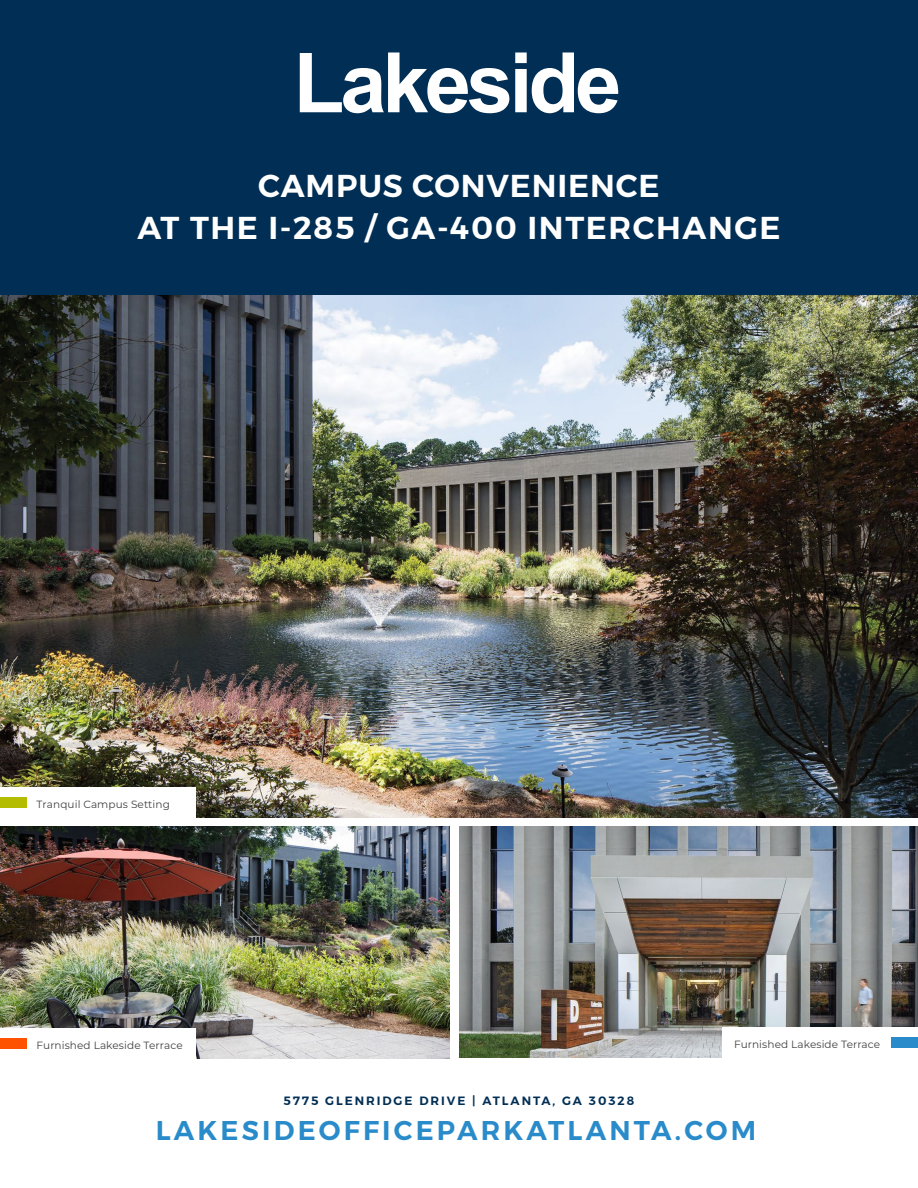
<style>
.page{position:relative;width:918px;height:1188px;background:#fff}
.page>*{position:absolute;margin:0;border:0;box-sizing:border-box;transform-origin:0 0}
.t1{font:600 31.5px/42px "Montserrat";letter-spacing:.05em;color:#fff;text-align:center}
.t2{font:600 27px "Montserrat";letter-spacing:.115em;color:#298bca}
.t3{font:600 12px "Montserrat";letter-spacing:.165em;color:#002e54}
.t4{font:10.5px "Montserrat";letter-spacing:.01em;color:#414142}
</style>
<div class="page">
<div style="left:0;top:0;width:918px;height:540px;background:#002e54"></div>
<img style="left:459px;top:827px;width:459px;height:231px">
<img style="left:0;top:295px;width:918px;height:523px">
<img style="left:0;top:827px;width:449px;height:232px">
<svg style="left:300px;top:52px;width:318px;height:61px"></svg>
<div style="left:0;top:787px;width:196px;height:31px;background:#fff"></div>
<div style="left:0;top:797px;width:27px;height:11px;background:#b3bc00"></div>
<div style="left:0;top:1028px;width:196px;height:31px;background:#fff"></div>
<div style="left:0;top:1038px;width:27px;height:11px;background:#ff5200"></div>
<div style="left:722px;top:1027px;width:196px;height:31px;background:#fff"></div>
<div style="left:891px;top:1037px;width:27px;height:11px;background:#298bca"></div>
<h1 class="t1" style="left:137px;top:165px;width:645px">CAMPUS CONVENIENCE<br>AT THE I-285 / GA-400 INTERCHANGE</h1>
<p class="t4" style="left:37px;top:797px;width:135px">Tranquil Campus Setting</p>
<p class="t4" style="left:37px;top:1038px;width:148px">Furnished Lakeside Terrace</p>
<p class="t4" style="left:734px;top:1037px;width:148px">Furnished Lakeside Terrace</p>
<p class="t3" style="left:284px;top:1091px;width:352px">5775 GLENRIDGE DRIVE | ATLANTA, GA 30328</p>
<h2 class="t2" style="left:156px;top:1109px;width:602px">LAKESIDEOFFICEPARKATLANTA.COM</h2>
</div>
